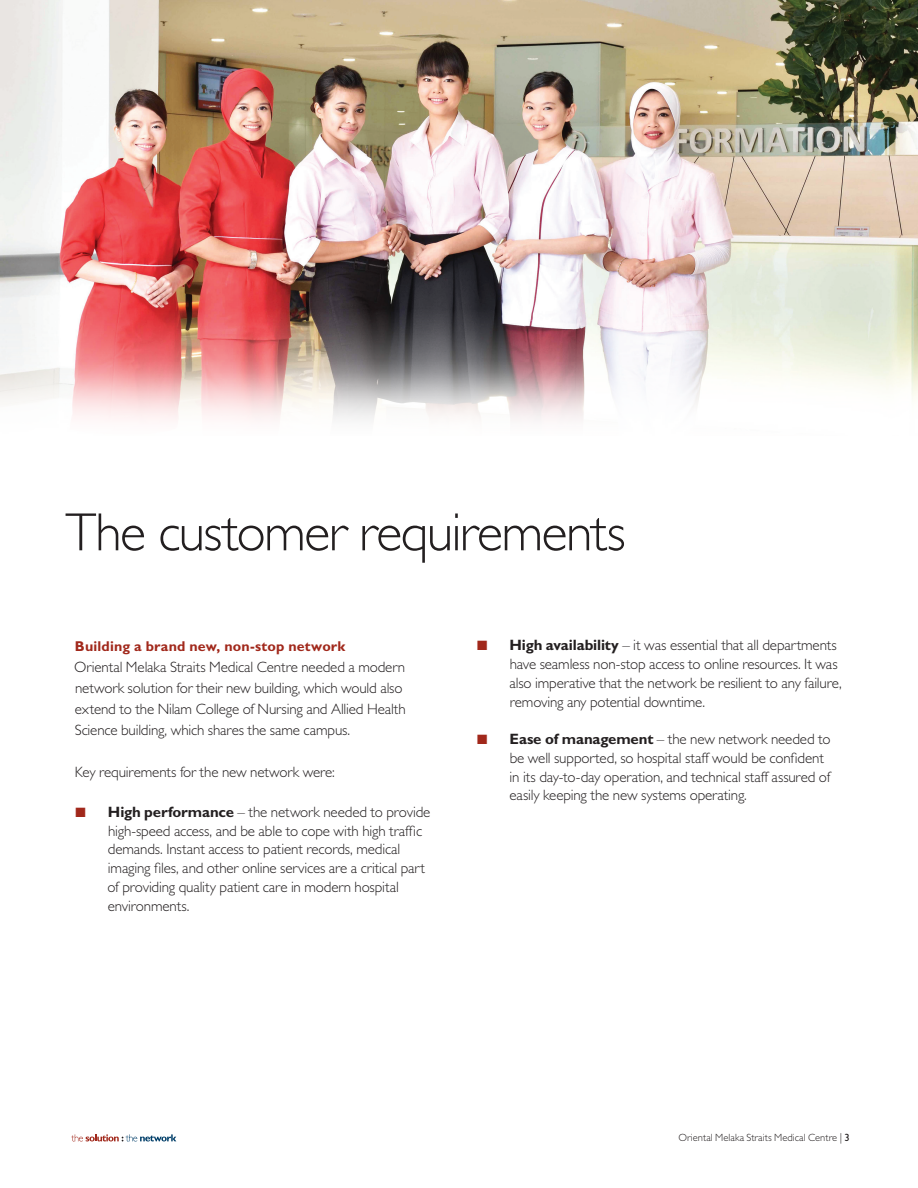
<style>
.page{position:relative;width:918px;height:1188px;background:#fff}
.page>*{position:absolute;margin:0;border:0;box-sizing:border-box;transform-origin:0 0}
.t1{font:300 54px "Gill Sans Std";letter-spacing:-.03em;color:#231f20}
.t2{font:300 15px/18.8px "Gill Sans Std";letter-spacing:-.01em;color:#231f20}
.t3{font:700 14.25px "Gill Sans Std";letter-spacing:.01em;color:#a1281b}
.t4{font:300 10.5px "Gill Sans Std";letter-spacing:.005em;color:#231f20}
.s1{color:#a1281b}
.s2{font-weight:700}
.s3{font-weight:400}
</style>
<div class="page">
<img style="left:1px;top:0;width:917px;height:421px">
<svg style="left:71px;top:1134px;width:105px;height:7px"></svg>
<h1 class="t1" style="left:65px;top:502px;width:562px">The customer requirements</h1>
<p class="t3" style="left:75px;top:638px;width:272px">Building a brand new, non-stop network</p>
<p class="t2" style="left:74px;top:657px;width:333px;line-height:21px">Oriental Melaka Straits Medical Centre needed a modern network solution for their new building, which would also extend to the Nilam College of Nursing and Allied Health Science building, which shares the same campus.</p>
<p class="t2" style="left:75px;top:763px;width:261px">Key requirements for the new network were:</p>
<p class="t2" style="left:108px;top:803px;width:324px;text-indent:-32px"><span class="s1">■</span> <span class="s2">High performance</span> – the network needed to provide high-speed access, and be able to cope with high traffic demands. Instant access to patient records, medical imaging files, and other online services are a critical part of providing quality patient care in modern hospital environments.</p>
<p class="t2" style="left:510px;top:636px;width:334px;text-indent:-33px"><span class="s1">■</span> <span class="s2">High availability</span> – it was essential that all departments have seamless non-stop access to online resources. It was also imperative that the network be resilient to any failure, removing any potential downtime.</p>
<p class="t2" style="left:509px;top:730px;width:323px;text-indent:-32px"><span class="s1">■</span> <span class="s2">Ease of management</span> – the new network needed to be well supported, so hospital staff would be confident in its day-to-day operation, and technical staff assured of easily keeping the new systems operating.</p>
<p class="t4" style="left:679px;top:1132px;width:173px">Oriental Melaka Straits Medical Centre | <span class="s3">3</span></p>
</div>
